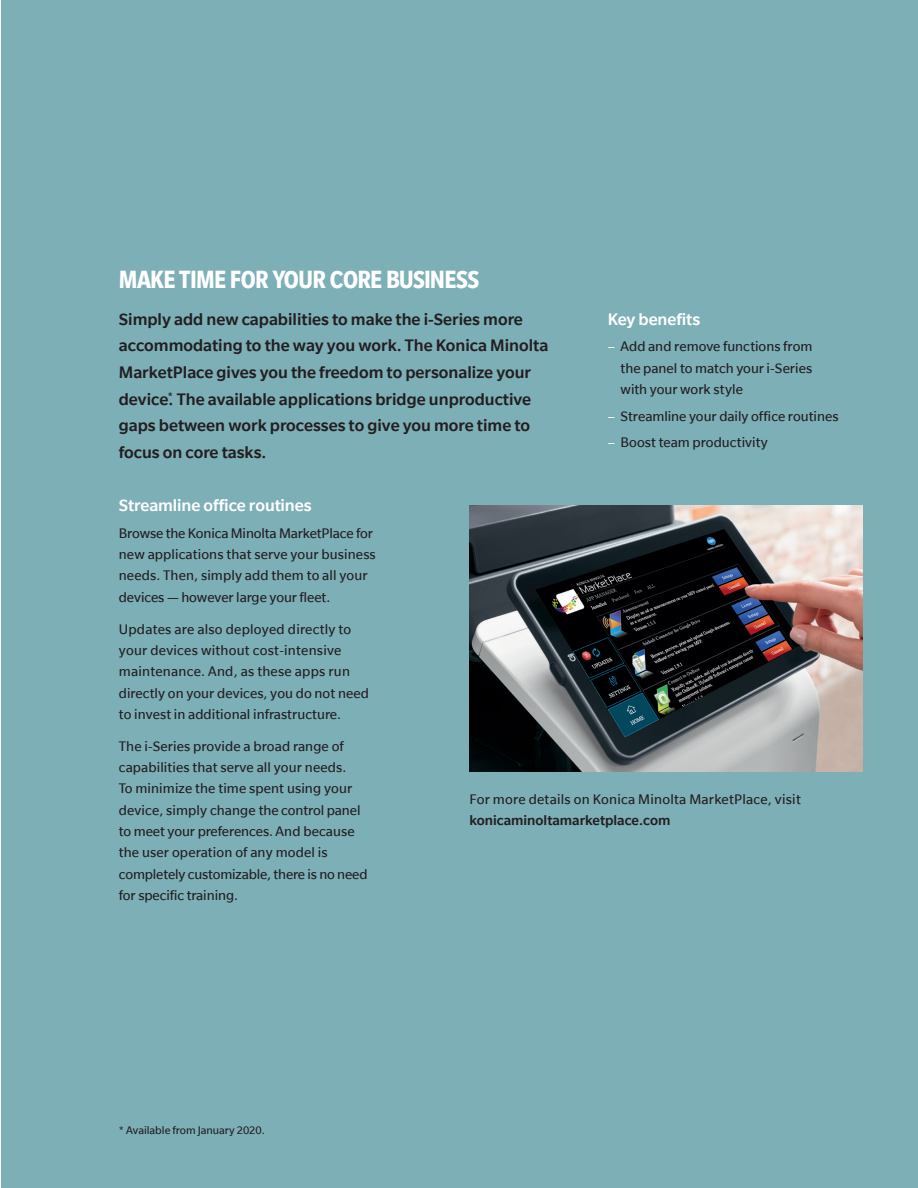
<style>
.page{position:relative;width:918px;height:1188px;background:#fff}
.page>*{position:absolute;margin:0;border:0;box-sizing:border-box;transform-origin:0 0}
.Brochure_Introhead_B{font:700 condensed 27px "Slate";letter-spacing:-.03em;color:#fff}
.Brochure_Intro_Med_1{font:500 18px/26.7px "Slate";color:#231f20}
.Brochure_Copyhead_Me{font:500 18px "Slate";letter-spacing:-.005em;color:#fff}
.Brochure_Copy_Reg_10{font:15px/21.3px "Slate";letter-spacing:.01em;color:#231f20}
.Brochure_List_Reg_10{font:15px/21.3px "Slate";color:#231f20;text-align:justify}
.Brochure_Page_Reg_8{font:12px "Slate";color:#231f20}
.s1{color:#fff}
.s2{font-weight:500}
</style>
<div class="page">
<div style="left:2px;top:0;width:916px;height:1188px;background:#7dafb7"></div>
<img style="left:470px;top:506px;width:393px;height:266px">
<p class="Brochure_Introhead_B" style="left:119px;top:265px;width:362px">MAKE TIME FOR YOUR CORE BUSINESS</p>
<p class="Brochure_Intro_Med_1" style="left:119px;top:306px;width:431px">Simply add new capabilities to make the i-Series more accommodating to the way you work. The Konica Minolta MarketPlace gives you the freedom to personalize your device.<sup>*</sup> The available applications bridge unproductive gaps between work processes to give you more time to focus on core tasks.</p>
<p class="Brochure_Copyhead_Me" style="left:608px;top:310px;width:94px">Key benefits</p>
<p class="Brochure_List_Reg_10" style="left:621px;top:336px;width:193px;text-indent:-13px"><span class="s1">–</span> Add and remove functions from the panel to match your i-Series with your work style</p>
<p class="Brochure_List_Reg_10" style="left:608px;top:405px;width:232px"><span class="s1">–</span> Streamline your daily office routines</p>
<p class="Brochure_List_Reg_10" style="left:608px;top:432px;width:162px"><span class="s1">–</span> Boost team productivity</p>
<p class="Brochure_Copyhead_Me" style="left:119px;top:496px;width:194px">Streamline office routines</p>
<p class="Brochure_Copy_Reg_10" style="left:119px;top:522px;width:258px">Browse the Konica Minolta MarketPlace for new applications that serve your business needs. Then, simply add them to all your devices — however large your fleet.</p>
<p class="Brochure_Copy_Reg_10" style="left:119px;top:618px;width:252px">Updates are also deployed directly to your devices without cost-intensive maintenance. And, as these apps run directly on your devices, you do not need to invest in additional infrastructure.</p>
<p class="Brochure_Copy_Reg_10" style="left:119px;top:735px;width:250px">The i-Series provide a broad range of capabilities that serve all your needs.<br>To minimize the time spent using your device, simply change the control panel to meet your preferences. And because the user operation of any model is completely customizable, there is no need for specific training.</p>
<p class="Brochure_Page_Reg_8" style="left:119px;top:1124px;width:148px">* Available from January 2020.</p>
<p class="Brochure_Copy_Reg_10" style="left:470px;top:789px;width:333px">For more details on Konica Minolta MarketPlace, visit <span class="s2">konicaminoltamarketplace.com</span></p>
</div>
